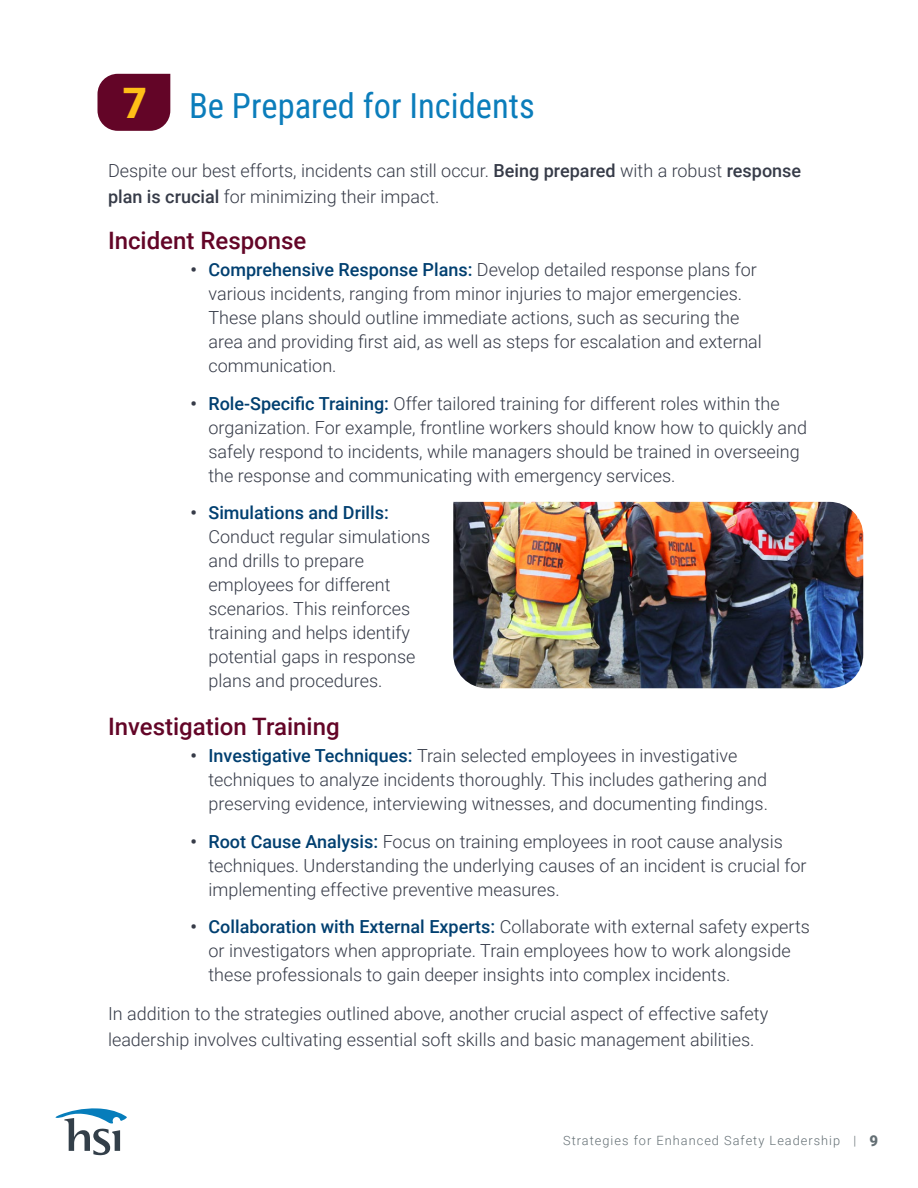
<style>
.page{position:relative;width:918px;height:1188px;background:#fff}
.page>*{position:absolute;margin:0;border:0;box-sizing:border-box;transform-origin:0 0}
.Paragraph{font:34.5px "Roboto Condensed";color:#0b7dbb}
.Paragraph-2{font:500 24px "Roboto";color:#630527}
.Paragraph-3{font:300 18px/24px "Roboto";color:#363b48}
.t1{font:300 12.75px "Roboto";letter-spacing:.08em;color:#646f74}
.s1{font-family:"Roboto";font-weight:900;font-size:42px;color:#ffbf17}
.s2{font-weight:500}
.s3{font-weight:700}
.s4{font-weight:500;color:#003f70}
.s5{font-weight:900;font-size:15px}
</style>
<div class="page">
<svg style="left:55px;top:1108px;width:72px;height:47px"></svg>
<svg style="left:98px;top:74px;width:72px;height:57px;background:#6c1434"></svg>
<img style="left:453px;top:502px;width:410px;height:186px">
<p class="Paragraph" style="left:123px;top:81px;width:413px"><span class="s1">7</span> Be Prepared for Incidents</p>
<p class="Paragraph-3" style="left:108px;top:157px;width:695px;line-height:25.5px">Despite our best efforts, incidents can still occur. <span class="s2">Being prepared</span> with a robust <span class="s2">response plan is crucial</span> for minimizing their impact.</p>
<p class="Paragraph-2" style="left:108px;top:224px;width:200px">Incident Response</p>
<p class="Paragraph-3" style="left:208px;top:257px;width:555px;text-indent:-18px"><span class="s3">•</span> <span class="s4">Comprehensive Response Plans:</span> Develop detailed response plans for various incidents, ranging from minor injuries to major emergencies.<br>These plans should outline immediate actions, such as securing the area and providing first aid, as well as steps for escalation and external communication.</p>
<p class="Paragraph-3" style="left:208px;top:391px;width:600px;text-indent:-18px"><span class="s3">•</span> <span class="s4">Role-Specific Training:</span> Offer tailored training for different roles within the organization. For example, frontline workers should know how to quickly and safely respond to incidents, while managers should be trained in overseeing the response and communicating with emergency services.</p>
<p class="Paragraph-3" style="left:208px;top:500px;width:223px;text-indent:-18px"><span class="s3">•</span> <span class="s4">Simulations and Drills:<br></span>Conduct regular simulations and drills to prepare employees for different scenarios. This reinforces training and helps identify potential gaps in response plans and procedures.</p>
<p class="Paragraph-2" style="left:108px;top:710px;width:233px">Investigation Training</p>
<p class="Paragraph-3" style="left:208px;top:743px;width:561px;text-indent:-18px"><span class="s3">•</span> <span class="s4">Investigative Techniques:</span> Train selected employees in investigative techniques to analyze incidents thoroughly. This includes gathering and preserving evidence, interviewing witnesses, and documenting findings.</p>
<p class="Paragraph-3" style="left:208px;top:829px;width:599px;text-indent:-18px"><span class="s3">•</span> <span class="s4">Root Cause Analysis:</span> Focus on training employees in root cause analysis techniques. Understanding the underlying causes of an incident is crucial for implementing effective preventive measures.</p>
<p class="Paragraph-3" style="left:208px;top:914px;width:603px;text-indent:-18px"><span class="s3">•</span> <span class="s4">Collaboration with External Experts:</span> Collaborate with external safety experts or investigators when appropriate. Train employees how to work alongside these professionals to gain deeper insights into complex incidents.</p>
<p class="Paragraph-3" style="left:108px;top:1000px;width:662px;line-height:25.5px">In addition to the strategies outlined above, another crucial aspect of effective safety leadership involves cultivating essential soft skills and basic management abilities.</p>
<p class="t1" style="left:563px;top:1132px;width:316px">Strategies for Enhanced Safety Leadership | <span class="s5">9</span></p>
</div>
